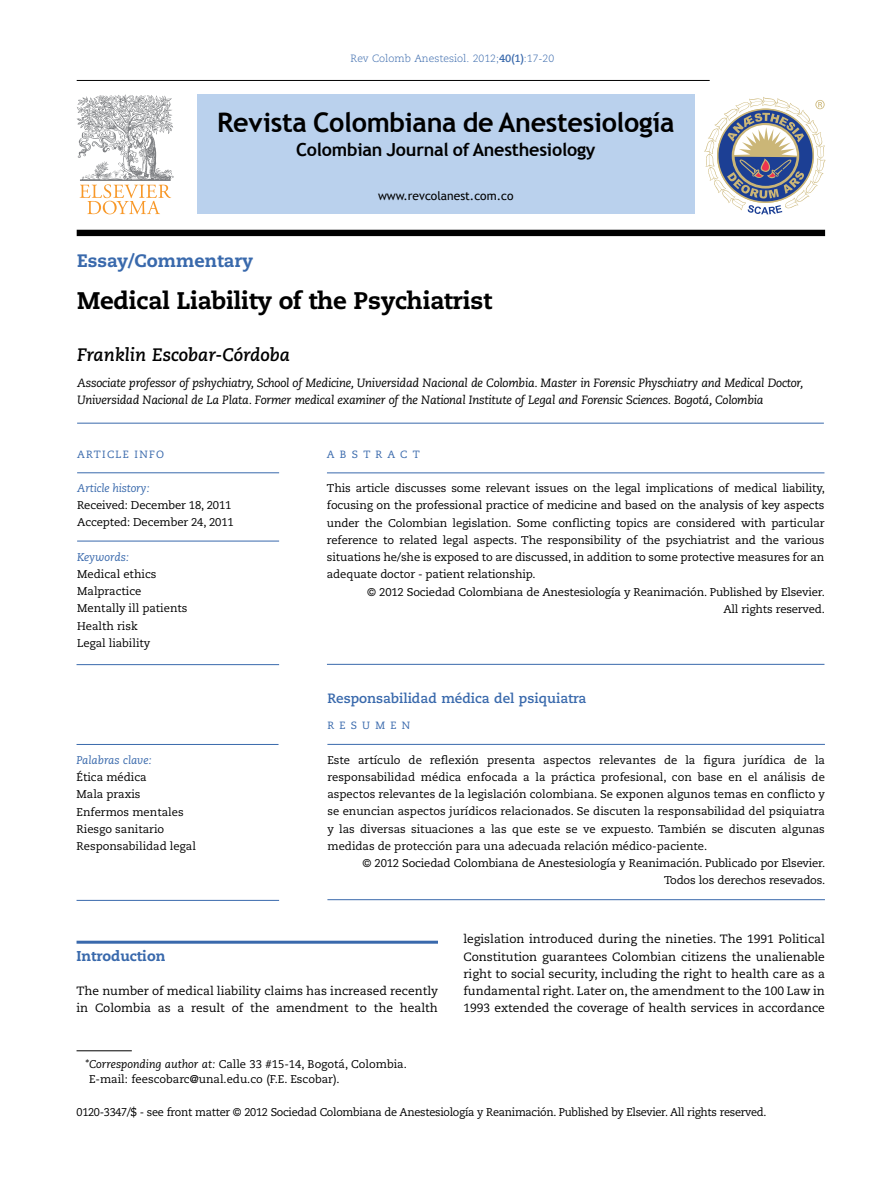
<style>
.page{position:relative;width:893px;height:1191px;background:#fff}
.page>*{position:absolute;margin:0;border:0;box-sizing:border-box;transform-origin:0 0}
.t1{font:700 27px "Trebuchet MS";letter-spacing:-.015em;color:#000}
.t2{font:800 24px "Caecilia LT Std";letter-spacing:-.01em;color:#000}
.t3{font:700 18px "Trebuchet MS";letter-spacing:-.015em;color:#000}
.t4{font:italic 700 18px "Caecilia LT Std";color:#000}
.t5{font:800 18px "Caecilia LT Std";color:#3969ac}
.t6{font:800 14.25px "Caecilia LT Std";color:#3969ac}
.t7{font:700 13.5px "Caecilia LT Std";color:#3969ac}
.t8{font:12px/17.2px "Caecilia LT Std";color:#000}
.t9{font:italic 12px/16.5px "Caecilia LT Std";letter-spacing:-.02em;color:#000}
.t10{font:12px "Trebuchet MS";color:#000}
.t11{font:11.25px/17.2px "Caecilia LT Std";letter-spacing:-.01em;color:#000}
.t12{font:italic 11.25px "Caecilia LT Std";letter-spacing:-.01em;color:#3969ac}
.t13{font:300 10.5px "Caecilia LT Std";color:#3969ac}
.t14{font:10.5px "Caecilia LT Std";letter-spacing:.5em;color:#3969ac}
.t15{font:10.5px "Caecilia LT Std";letter-spacing:.125em;color:#3969ac}
.s1{font-weight:700}
.s2{font-style:italic}
</style>
<div class="page">
<div style="left:77px;top:230px;width:748px;height:6px;background:#000"></div>
<hr style="left:77px;top:80px;width:633px;height:1px;background:#000">
<svg style="left:77px;top:94px;width:97px;height:120px"></svg>
<div style="left:197px;top:95px;width:497px;height:119px;background:#bad1ed"></div>
<svg style="left:704px;top:97px;width:122px;height:117px"></svg>
<hr style="left:77px;top:423px;width:747px;height:1px;background:#3969ac">
<hr style="left:77px;top:472px;width:202px;height:1px;background:#3969ac">
<hr style="left:77px;top:540px;width:202px;height:1px;background:#3969ac">
<hr style="left:327px;top:472px;width:497px;height:1px;background:#3969ac">
<hr style="left:327px;top:664px;width:497px;height:1px;background:#3969ac">
<hr style="left:77px;top:1050px;width:55px;height:1px;background:#000">
<hr style="left:327px;top:744px;width:498px;height:1px;background:#3969ac">
<hr style="left:327px;top:899px;width:498px;height:1px;background:#3969ac">
<hr style="left:77px;top:664px;width:202px;height:1px;background:#3969ac">
<hr style="left:77px;top:900px;width:202px;height:1px;background:#3969ac">
<hr style="left:77px;top:940px;width:361px;height:3px;background:#3969ac">
<hr style="left:77px;top:744px;width:202px;height:1px;background:#3969ac">
<p class="t13" style="left:351px;top:52px;width:205px">Rev Colomb Anestesiol. 2012;<span class="s1">40(1)</span>:17-20</p>
<h1 class="t1" style="left:217px;top:105px;width:459px">Revista Colombiana de Anestesiología</h1>
<h3 class="t3" style="left:296px;top:139px;width:301px">Colombian Journal of Anesthesiology</h3>
<p class="t10" style="left:378px;top:189px;width:137px">www.revcolanest.com.co</p>
<h3 class="t5" style="left:77px;top:249px;width:178px">Essay/Commentary</h3>
<h2 class="t2" style="left:77px;top:285px;width:416px">Medical Liability of the Psychiatrist</h2>
<h3 class="t4" style="left:77px;top:344px;width:215px">Franklin Escobar-Córdoba</h3>
<p class="t9" style="left:77px;top:375px;width:728px">Associate professor of pshychiatry, School of Medicine, Universidad Nacional de Colombia. Master in Forensic Physchiatry and Medical Doctor,<br>Universidad Nacional de La Plata. Former medical examiner of the National Institute of Legal and Forensic Sciences. Bogotá, Colombia</p>
<p class="t15" style="left:77px;top:448px;width:89px">ARTICLE INFO</p>
<p class="t12" style="left:77px;top:481px;width:74px">Article history:</p>
<p class="t11" style="left:77px;top:497px;width:158px">Received: December 18, 2011<br>Accepted: December 24, 2011</p>
<p class="t12" style="left:77px;top:550px;width:53px">Keywords:</p>
<p class="t11" style="left:77px;top:565px;width:112px">Medical ethics<br>Malpractice<br>Mentally ill patients<br>Health risk<br>Legal liability</p>
<p class="t12" style="left:77px;top:753px;width:77px">Palabras clave:</p>
<p class="t11" style="left:77px;top:769px;width:121px">Ética médica<br>Mala praxis<br>Enfermos mentales<br>Riesgo sanitario<br>Responsabilidad legal</p>
<p class="t14" style="left:327px;top:448px;width:94px">ABSTRACT</p>
<p class="t11" style="left:327px;top:480px;width:499px;text-align:justify">This article discusses some relevant issues on the legal implications of medical liability, focusing on the professional practice of medicine and based on the analysis of key aspects under the Colombian legislation. Some conflicting topics are considered with particular reference to related legal aspects. The responsibility of the psychiatrist and the various situations he/she is exposed to are discussed, in addition to some protective measures for an adequate doctor - patient relationship.</p>
<p class="t11" style="left:367px;top:583px;width:459px;text-align:right">© 2012 Sociedad Colombiana de Anestesiología y Reanimación. Published by Elsevier.<br>All rights reserved.</p>
<p class="t7" style="left:327px;top:690px;width:261px">Responsabilidad médica del psiquiatra</p>
<p class="t14" style="left:327px;top:719px;width:84px">RESUMEN</p>
<p class="t11" style="left:327px;top:751px;width:499px;text-align:justify">Este artículo de reflexión presenta aspectos relevantes de la figura jurídica de la responsabilidad médica enfocada a la práctica profesional, con base en el análisis de aspectos relevantes de la legislación colombiana. Se exponen algunos temas en conflicto y se enuncian aspectos jurídicos relacionados. Se discuten la responsabilidad del psiquiatra y las diversas situaciones a las que este se ve expuesto. También se discuten algunas medidas de protección para una adecuada relación médico-paciente.</p>
<p class="t11" style="left:362px;top:855px;width:464px;text-align:right">© 2012 Sociedad Colombiana de Anestesiología y Reanimación. Publicado por Elsevier.<br>Todos los derechos resevados.</p>
<p class="t6" style="left:77px;top:947px;width:90px">Introduction</p>
<p class="t8" style="left:77px;top:982px;width:363px">The number of medical liability claims has increased recently in Colombia as a result of the amendment to the health</p>
<p class="t11" style="left:89px;top:1057px;width:319px;line-height:15px;text-indent:-4px"><span class="s2">*Corresponding author at:</span> Calle 33 #15-14, Bogotá, Colombia.<br>E-mail: feescobarc@unal.edu.co (F.E. Escobar).</p>
<p class="t8" style="left:463px;top:931px;width:363px;text-align:justify">legislation introduced during the nineties. The 1991 Political Constitution guarantees Colombian citizens the unalienable right to social security, including the right to health care as a fundamental right. Later on, the amendment to the 100 Law in 1993 extended the coverage of health services in accordance</p>
<p class="t11" style="left:77px;top:1103px;width:691px">0120-3347/$ - see front matter © 2012 Sociedad Colombiana de Anestesiología y Reanimación. Published by Elsevier. All rights reserved.</p>
</div>
